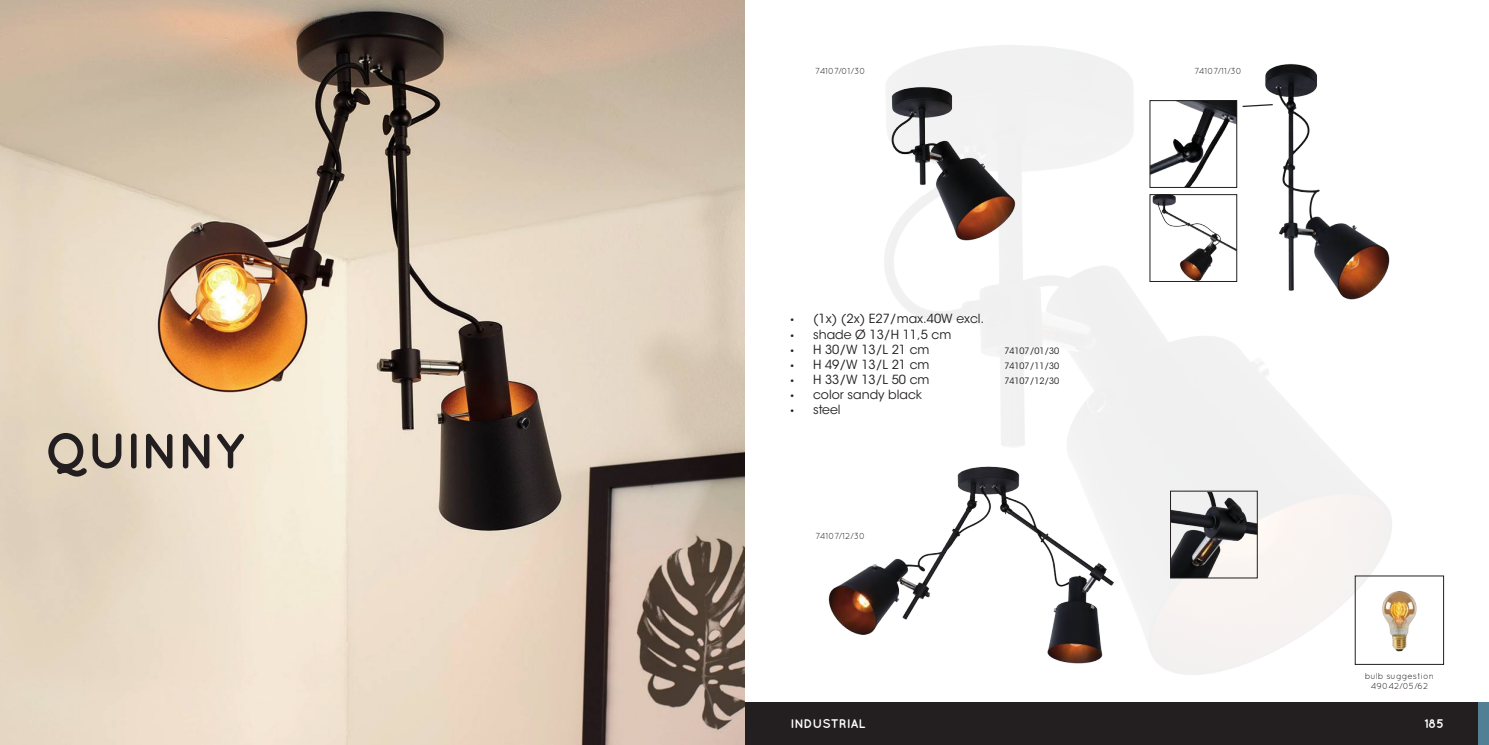
<style>
.page{position:relative;width:1489px;height:745px;background:#fff}
.page>*{position:absolute;margin:0;border:0;box-sizing:border-box;transform-origin:0 0}
.t1{font:700 50px "Quicksand";letter-spacing:-.035em;color:#231f20}
.t2{font:12.5px "ITC Avant Garde Std";color:#231f20}
.t3{font:700 12.5px "Quicksand";color:#fff}
.t4{font:8.75px/10.5px "Quicksand";color:#231f20;text-align:center}
.t5{font:8.75px "ITC Avant Garde Std";color:#231f20}
.s1{font-family:"Myriad Pro"}
</style>
<div class="page">
<div style="left:744px;top:702px;width:744px;height:42px;background:#231f20"></div>
<div style="left:1478px;top:702px;width:10px;height:42px;background:#518095"></div>
<img style="left:887px;top:45px;width:557px;height:630px">
<img style="left:884px;top:55px;width:143px;height:223px">
<img style="left:828px;top:459px;width:318px;height:214px">
<img style="left:1249px;top:51px;width:173px;height:260px">
<img style="left:1151px;top:102px;width:83px;height:84px">
<div style="left:1149px;top:100px;width:87px;height:88px;border:1px solid #231f20"></div>
<img style="left:1151px;top:196px;width:83px;height:84px">
<div style="left:1149px;top:194px;width:87px;height:88px;border:1px solid #231f20"></div>
<img style="left:1172px;top:492px;width:83px;height:84px">
<div style="left:1170px;top:490px;width:87px;height:88px;border:1px solid #231f20"></div>
<svg style="left:1241px;top:103px;width:32px;height:5px"></svg>
<img style="left:0;top:0;width:744px;height:744px">
<img style="left:1376px;top:586px;width:45px;height:67px">
<h1 class="t1" style="left:45px;top:420px;width:201px">QUINNY</h1>
<p class="t4" style="left:815px;top:65px;width:52px">74107/01/30</p>
<p class="t4" style="left:1194px;top:65px;width:49px">74107/11/30</p>
<p class="t2" style="left:790px;top:311px;width:195px"><span class="s1">•</span> (1x) (2x) E27/max.40W excl.</p>
<p class="t2" style="left:790px;top:326px;width:162px"><span class="s1">•</span> shade Ø 13/H 11,5 cm</p>
<p class="t2" style="left:790px;top:341px;width:140px"><span class="s1">•</span> H 30/W 13/L 21 cm</p>
<p class="t5" style="left:1004px;top:345px;width:56px">74107/01/30</p>
<p class="t2" style="left:790px;top:356px;width:140px"><span class="s1">•</span> H 49/W 13/L 21 cm</p>
<p class="t5" style="left:1004px;top:360px;width:56px">74107/11/30</p>
<p class="t2" style="left:790px;top:371px;width:140px"><span class="s1">•</span> H 33/W 13/L 50 cm</p>
<p class="t5" style="left:1004px;top:375px;width:56px">74107/12/30</p>
<p class="t2" style="left:790px;top:386px;width:133px"><span class="s1">•</span> color sandy black</p>
<p class="t2" style="left:790px;top:401px;width:52px"><span class="s1">•</span> steel</p>
<p class="t4" style="left:815px;top:530px;width:51px">74107/12/30</p>
<p class="t4" style="left:1364px;top:670px;width:71px">bulb suggestion<br>49042/05/62</p>
<p class="t3" style="left:790px;top:715px;width:76px">INDUSTRIAL</p>
<p class="t3" style="left:1424px;top:715px;width:21px">185</p>
</div>
